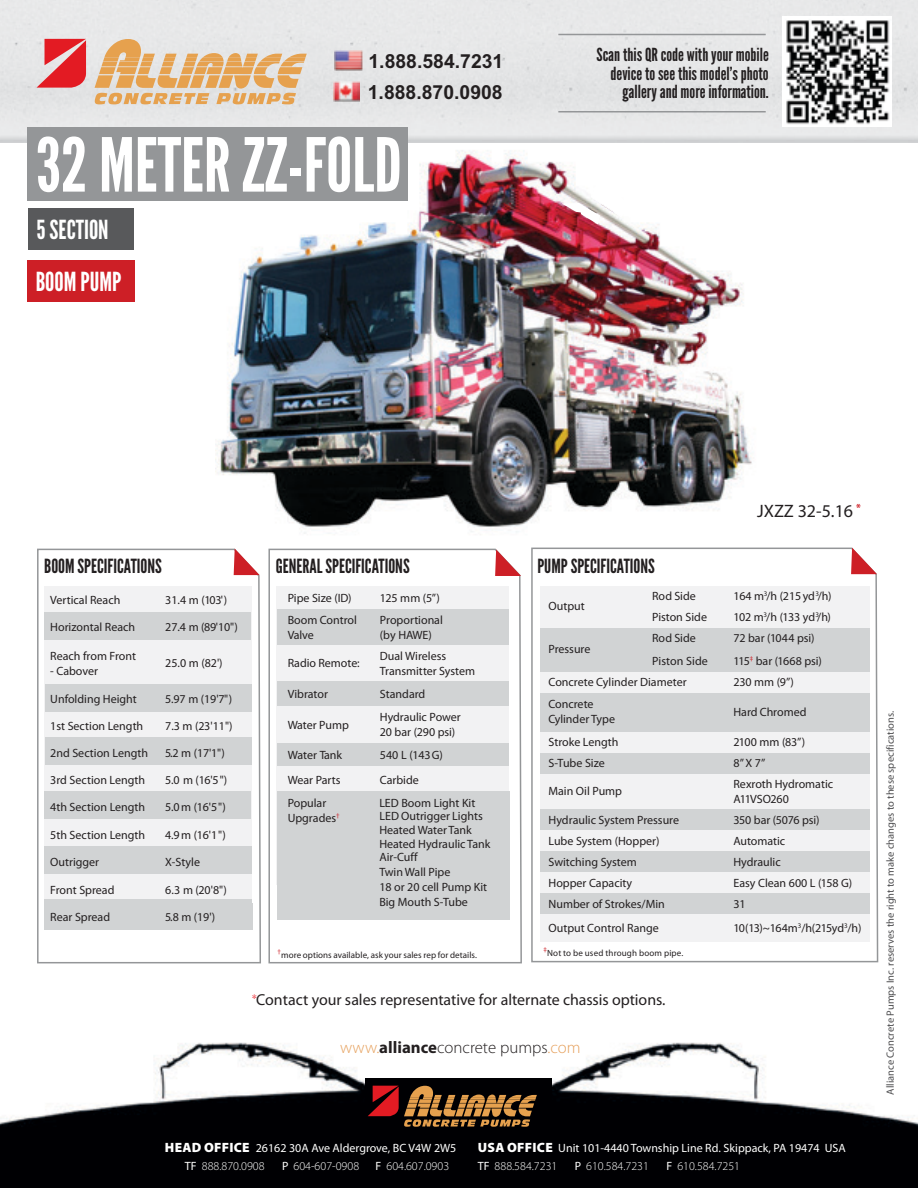
<style>
.page{position:relative;width:918px;height:1188px;background:#fff}
.page>*{position:absolute;margin:0;border:0;box-sizing:border-box;transform-origin:0 0}
.t1{font:74.25px "League Gothic";color:#fff}
.t2{font:26.25px "League Gothic";color:#fff}
.t3{font:19.5px "League Gothic";color:#231f20}
.t4{font:700 19.35px/30.9px "Arial";color:#231f20}
.t5{font:18px/18.6px "League Gothic";color:#231f20;text-align:right}
.t6{font:18px "Myriad Pro";color:#231f20}
.t7{font:300 16.8px "Myriad Pro";color:#231f20}
.t8{font:15.9px "Myriad Pro";color:#231f20}
.t9{font:12px/15px "Myriad Pro";color:#231f20}
.t10{font:12px/18.8px "Myriad Pro";color:#fff}
.t11{font:300 12px "Myriad Pro";color:#fff}
.t12{font:12px "Myriad Pro";letter-spacing:-.045em;color:#231f20}
.t13{font:10.5px "Myriad Pro";color:#4d4d4f}
.t14{font:9px "Myriad Pro";letter-spacing:.01em;color:#231f20}
.t15{font:7.05px "Myriad Pro";color:#231f20}
.s1{color:#e6a15d}
.s2{font-weight:700}
.s3{font-weight:700;font-size:13.5px}
.s4{font-weight:300}
.s5{font-weight:400}
</style>
<div class="page">
<img style="left:0;top:1042px;width:918px;height:146px">
<img style="left:215px;top:142px;width:546px;height:392px">
<svg style="left:37px;top:548px;width:224px;height:416px"></svg>
<div style="left:44px;top:587px;width:208px;height:338px;background:#f2f2f3"></div>
<div style="left:44px;top:613px;width:207px;height:27px;background:#d1d3d4"></div>
<div style="left:45px;top:684px;width:206px;height:27px;background:#d1d3d4"></div>
<div style="left:45px;top:738px;width:207px;height:27px;background:#d1d3d4"></div>
<div style="left:44px;top:791px;width:207px;height:27px;background:#d1d3d4"></div>
<div style="left:44px;top:846px;width:207px;height:27px;background:#d1d3d4"></div>
<div style="left:44px;top:900px;width:207px;height:27px;background:#d1d3d4"></div>
<div style="left:159px;top:903px;width:94px;height:27px;background:#d1d3d4"></div>
<div style="left:44px;top:903px;width:115px;height:27px;background:#d1d3d4"></div>
<svg style="left:37px;top:39px;width:49px;height:49px;background:#e3595e"></svg>
<svg style="left:95px;top:39px;width:212px;height:65px;background:#e4c59f"></svg>
<img style="left:334px;top:51px;width:29px;height:19px">
<img style="left:333px;top:82px;width:27px;height:19px">
<div style="left:365px;top:1078px;width:187px;height:62px;background:#000003"></div>
<svg style="left:531px;top:547px;width:348px;height:416px"></svg>
<svg style="left:268px;top:548px;width:254px;height:416px"></svg>
<div style="left:27px;top:127px;width:381px;height:74px;background:#949698"></div>
<div style="left:27px;top:261px;width:108px;height:41px;background:#cd1f26"></div>
<hr style="left:558px;top:34px;width:208px;height:1px;background:#949698">
<hr style="left:558px;top:111px;width:208px;height:1px;background:#949698">
<div style="left:28px;top:208px;width:105px;height:42px;background:#58595b"></div>
<img style="left:785px;top:19px;width:107px;height:106px">
<svg style="left:234px;top:549px;width:26px;height:26px"></svg>
<svg style="left:495px;top:549px;width:26px;height:27px"></svg>
<svg style="left:851px;top:548px;width:26px;height:26px"></svg>
<svg style="left:368px;top:1086px;width:169px;height:41px"></svg>
<svg style="left:562px;top:173px;width:73px;height:51px"></svg>
<h3 class="t4" style="left:368px;top:47px;width:137px">1.888.584.7231<br>1.888.870.0908</h3>
<h1 class="t1" style="left:36px;top:123px;width:367px">32 METER ZZ-FOLD</h1>
<h2 class="t2" style="left:37px;top:215px;width:74px">5 SECTION</h2>
<h2 class="t2" style="left:36px;top:267px;width:87px">BOOM PUMP</h2>
<h3 class="t5" style="left:597px;top:46px;width:174px">Scan this QR code with your mobile device to see this model’s photo gallery and more information.</h3>
<h3 class="t6" style="left:757px;top:500px;width:105px">JXZZ 32-5.16 <sup>*</sup></h3>
<h3 class="t3" style="left:44px;top:555px;width:119px">BOOM SPECIFICATIONS</h3>
<p class="t9" style="left:50px;top:592px;width:72px">Vertical Reach</p>
<p class="t9" style="left:165px;top:592px;width:63px">31.4 m (103')</p>
<p class="t9" style="left:50px;top:619px;width:86px">Horizontal Reach</p>
<p class="t9" style="left:165px;top:619px;width:74px">27.4 m (89'10")</p>
<p class="t9" style="left:50px;top:648px;width:87px">Reach from Front</p>
<p class="t9" style="left:50px;top:663px;width:49px">- Cabover</p>
<p class="t9" style="left:165px;top:655px;width:59px">25.0 m (82')</p>
<p class="t9" style="left:50px;top:691px;width:88px">Unfolding Height</p>
<p class="t9" style="left:165px;top:691px;width:69px">5.97 m (19'7")</p>
<p class="t9" style="left:50px;top:718px;width:95px">1st Section Length</p>
<p class="t9" style="left:165px;top:718px;width:69px">7.3 m (23'11")</p>
<p class="t9" style="left:50px;top:745px;width:99px">2nd Section Length</p>
<p class="t9" style="left:165px;top:745px;width:61px">5.2 m (17'1")</p>
<p class="t9" style="left:50px;top:772px;width:96px">3rd Section Length</p>
<p class="t9" style="left:165px;top:772px;width:63px">5.0 m (16'5 ")</p>
<p class="t9" style="left:50px;top:799px;width:96px">4th Section Length</p>
<p class="t9" style="left:165px;top:799px;width:62px">5.0 m (16'5 ")</p>
<p class="t9" style="left:50px;top:827px;width:96px">5th Section Length</p>
<p class="t9" style="left:165px;top:827px;width:62px">4.9 m (16'1 ")</p>
<p class="t9" style="left:50px;top:854px;width:50px">Outrigger</p>
<p class="t9" style="left:165px;top:854px;width:36px">X-Style</p>
<p class="t9" style="left:50px;top:882px;width:66px">Front Spread</p>
<p class="t9" style="left:165px;top:882px;width:63px">6.3 m (20'8")</p>
<p class="t9" style="left:50px;top:909px;width:61px">Rear Spread</p>
<p class="t9" style="left:165px;top:909px;width:51px">5.8 m (19')</p>
<h3 class="t3" style="left:276px;top:555px;width:136px">GENERAL SPECIFICATIONS</h3>
<p class="t9" style="left:288px;top:590px;width:65px">Pipe Size (ID)</p>
<p class="t9" style="left:380px;top:590px;width:62px">125 mm (5”)</p>
<p class="t9" style="left:288px;top:612px;width:71px">Boom Control<br>Valve</p>
<p class="t9" style="left:380px;top:612px;width:64px">Proportional (by HAWE)</p>
<p class="t9" style="left:288px;top:656px;width:74px">Radio Remote:</p>
<p class="t9" style="left:380px;top:648px;width:97px">Dual Wireless<br>Transmitter System</p>
<p class="t9" style="left:288px;top:686px;width:42px">Vibrator</p>
<p class="t9" style="left:380px;top:686px;width:47px">Standard</p>
<p class="t9" style="left:288px;top:717px;width:63px">Water Pump</p>
<p class="t9" style="left:380px;top:709px;width:82px">Hydraulic Power<br>20 bar (290 psi)</p>
<p class="t9" style="left:288px;top:748px;width:56px">Water Tank</p>
<p class="t9" style="left:380px;top:748px;width:64px">540 L (143 G)</p>
<p class="t9" style="left:288px;top:772px;width:54px">Wear Parts</p>
<p class="t9" style="left:380px;top:772px;width:40px">Carbide</p>
<p class="t9" style="left:288px;top:795px;width:53px">Popular<br>Upgrades<sup>†</sup></p>
<p class="t9" style="left:379px;top:795px;width:98px">LED Boom Light Kit</p>
<p class="t9" style="left:379px;top:823px;width:94px">Heated Water Tank</p>
<p class="t9" style="left:379px;top:850px;width:109px">Air-Cuff<br>Twin Wall Pipe<br>18 or 20 cell Pump Kit<br>Big Mouth S-Tube</p>
<p class="t9" style="left:380px;top:809px;width:105px">LED Outrigger Lights</p>
<p class="t9" style="left:379px;top:836px;width:113px">Heated Hydraulic Tank</p>
<p class="t14" style="left:278px;top:949px;width:201px"><sup>†</sup>more options available, ask your sales rep for details.</p>
<h3 class="t3" style="left:537px;top:555px;width:119px">PUMP SPECIFICATIONS</h3>
<p class="t9" style="left:549px;top:599px;width:38px">Output</p>
<p class="t9" style="left:652px;top:588px;width:45px">Rod Side</p>
<p class="t9" style="left:733px;top:588px;width:100px">164 m /h (215 yd<sup>3</sup>/h)</p>
<p class="t9" style="left:652px;top:609px;width:56px">Piston Side</p>
<p class="t9" style="left:733px;top:609px;width:99px">102 m /h (133 yd<sup>3</sup>/h)</p>
<p class="t15" style="left:764px;top:589px;width:5px">3</p>
<p class="t15" style="left:764px;top:610px;width:5px">3</p>
<p class="t9" style="left:652px;top:631px;width:45px">Rod Side</p>
<p class="t9" style="left:733px;top:631px;width:83px">72 bar (1044 psi)</p>
<p class="t9" style="left:652px;top:653px;width:57px">Piston Side</p>
<p class="t9" style="left:733px;top:653px;width:90px">115<sup>‡</sup> bar (1668 psi)</p>
<p class="t9" style="left:549px;top:674px;width:140px">Concrete Cylinder Diameter</p>
<p class="t9" style="left:733px;top:674px;width:62px">230 mm (9”)</p>
<p class="t9" style="left:549px;top:697px;width:68px">Concrete<br>Cylinder Type</p>
<p class="t9" style="left:733px;top:704px;width:75px">Hard Chromed</p>
<p class="t9" style="left:549px;top:734px;width:71px">Stroke Length</p>
<p class="t9" style="left:733px;top:734px;width:73px">2100 mm (83”)</p>
<p class="t9" style="left:549px;top:755px;width:58px">S-Tube Size</p>
<p class="t9" style="left:733px;top:755px;width:33px">8” X 7”</p>
<p class="t9" style="left:549px;top:784px;width:75px">Main Oil Pump</p>
<p class="t9" style="left:733px;top:776px;width:101px">Rexroth Hydromatic<br>A11VSO260</p>
<p class="t9" style="left:549px;top:812px;width:132px">Hydraulic System Pressure</p>
<p class="t9" style="left:733px;top:812px;width:88px">350 bar (5076 psi)</p>
<p class="t9" style="left:549px;top:833px;width:113px">Lube System (Hopper)</p>
<p class="t9" style="left:733px;top:833px;width:53px">Automatic</p>
<p class="t9" style="left:549px;top:854px;width:90px">Switching System</p>
<p class="t9" style="left:733px;top:854px;width:49px">Hydraulic</p>
<p class="t9" style="left:549px;top:875px;width:85px">Hopper Capacity</p>
<p class="t9" style="left:733px;top:875px;width:120px">Easy Clean 600 L (158 G)</p>
<p class="t9" style="left:549px;top:896px;width:118px">Number of Strokes/Min</p>
<p class="t9" style="left:733px;top:896px;width:14px">31</p>
<p class="t9" style="left:549px;top:921px;width:112px">Output Control Range</p>
<p class="t9" style="left:549px;top:642px;width:43px">Pressure</p>
<p class="t12" style="left:733px;top:921px;width:130px">10(13)~164m<sup>3</sup>/h(215yd<sup>3</sup>/h)</p>
<p class="t14" style="left:543px;top:947px;width:142px"><sup>‡</sup>Not to be used through boom pipe.</p>
<h3 class="t8" style="left:252px;top:990px;width:415px"><sup>∗</sup>Contact your sales representative for alternate chassis options.</h3>
<h3 class="t7" style="left:340px;top:1037px;width:242px"><span class="s1">www.</span><span class="s2">alliance</span>concrete pumps<span class="s1">.com</span></h3>
<p class="t10" style="left:185px;top:1138px;width:273px;text-indent:-20px"><span class="s3">HEAD OFFICE</span> 26162 30A Ave Aldergrove, BC V4W 2W5<br>TF <span class="s4">888.870.0908</span></p>
<p class="t11" style="left:282px;top:1159px;width:79px"><span class="s5">P</span> 604-607-0908</p>
<p class="t11" style="left:376px;top:1159px;width:75px"><span class="s5">F</span> 604.607.0903</p>
<p class="t10" style="left:478px;top:1138px;width:370px"><span class="s3">USA OFFICE</span> Unit 101-4440 Township Line Rd. Skippack, PA 19474 USA<br>TF <span class="s4">888.584.7231</span></p>
<p class="t11" style="left:575px;top:1159px;width:76px"><span class="s5">P</span> 610.584.7231</p>
<p class="t11" style="left:666px;top:1159px;width:75px"><span class="s5">F</span> 610.584.7251</p>
<p class="t13" style="left:884px;top:1095px;width:386px;rotate:-90deg">Alliance Concrete Pumps Inc. reserves the right to make changes to these specifications.</p>
</div>
